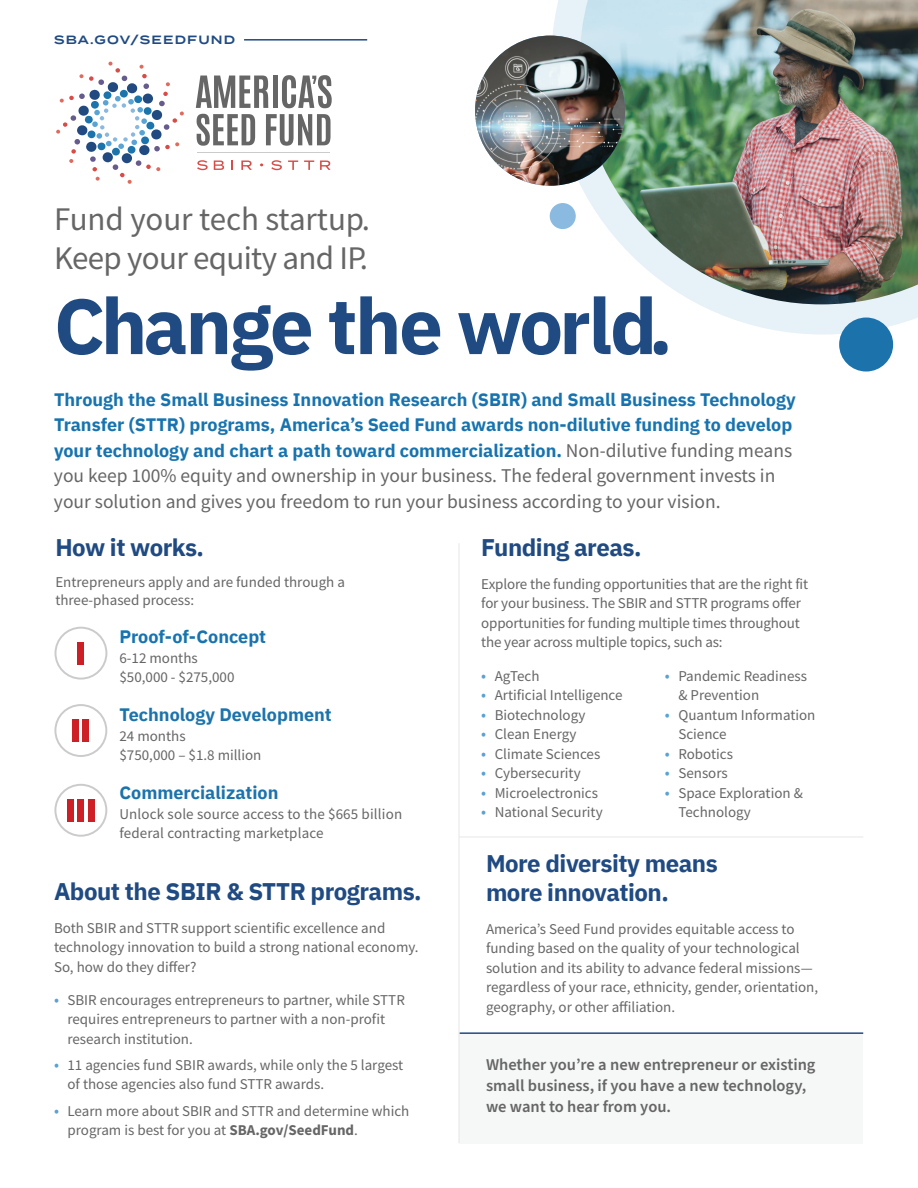
<style>
.page{position:relative;width:918px;height:1188px;background:#fff}
.page>*{position:absolute;margin:0;border:0;box-sizing:border-box;transform-origin:0 0}
.t1{font:700 78px "IBM Plex Sans";letter-spacing:-.03em;color:#1f4a82}
.t2{font:33px/39px "Source Sans Pro";letter-spacing:-.02em;color:#666}
.t3{font:700 24px/28.8px "IBM Plex Sans";letter-spacing:-.02em;color:#1f4a82}
.t4{font:19.5px/25.5px "Source Sans Pro";color:#666}
.t5{font:700 18px/25.5px "IBM Plex Sans";color:#1773af}
.t6{font:700 18px "IBM Plex Sans";color:#1c73ac}
.t7{font:600 16.5px/21px "Source Sans Pro";color:#666}
.t8{font:15px/19.5px "Source Sans Pro";color:#666}
.t9{font:600 12px "Termina";letter-spacing:.1em;color:#1f4a82}
.s1{font-family:"Source Sans Pro";font-weight:400;font-size:19.5px;color:#666}
.s2{font-size:16.5px;color:#59a2d3}
.s3{font-weight:700}
</style>
<div class="page">
<svg style="left:56px;top:62px;width:128px;height:122px"></svg>
<svg style="left:196px;top:76px;width:72px;height:32px"></svg>
<hr style="left:273px;top:76px;width:4px;height:32px;background:#666">
<svg style="left:282px;top:75px;width:50px;height:33px"></svg>
<svg style="left:197px;top:114px;width:58px;height:32px"></svg>
<svg style="left:266px;top:114px;width:65px;height:32px"></svg>
<svg style="left:197px;top:160px;width:11px;height:10px"></svg>
<svg style="left:214px;top:161px;width:10px;height:9px"></svg>
<svg style="left:241px;top:161px;width:11px;height:9px"></svg>
<svg style="left:271px;top:160px;width:11px;height:10px"></svg>
<svg style="left:288px;top:161px;width:10px;height:9px"></svg>
<svg style="left:304px;top:161px;width:10px;height:9px"></svg>
<svg style="left:320px;top:161px;width:11px;height:9px"></svg>
<hr style="left:197px;top:152px;width:133px;height:1px;background:#cbcbcb">
<hr style="left:244px;top:39px;width:123px;height:2px;background:#1f4a82">
<img style="left:551px;top:0;width:367px;height:335px">
<div style="left:459px;top:1034px;width:404px;height:109px;background:#f6f7f7"></div>
<img style="left:475px;top:36px;width:150px;height:150px;border-radius:75px">
<hr style="left:459px;top:837px;width:404px;height:1px;background:#e6e7e6">
<hr style="left:459px;top:1032px;width:404px;height:2px;background:#1f4a82">
<hr style="left:459px;top:543px;width:1px;height:600px;background:#e6e7e6">
<div style="left:55px;top:627px;width:52px;height:53px;border:2px solid #cbcbcb;border-radius:50%"></div>
<div style="left:78px;top:642px;width:6px;height:23px;background:#cd2026"></div>
<div style="left:54px;top:704px;width:53px;height:53px;border:2px solid #cbcbcb;border-radius:50%"></div>
<div style="left:73px;top:719px;width:6px;height:23px;background:#cd2026"></div>
<div style="left:83px;top:719px;width:6px;height:23px;background:#cd2026"></div>
<div style="left:54px;top:784px;width:53px;height:53px;border:2px solid #cbcbcb;border-radius:50%"></div>
<div style="left:68px;top:799px;width:6px;height:23px;background:#cd2026"></div>
<div style="left:78px;top:799px;width:6px;height:23px;background:#cd2026"></div>
<div style="left:88px;top:799px;width:6px;height:23px;background:#cd2026"></div>
<div style="left:550px;top:203px;width:26px;height:26px;background:#8abadf;border-radius:50%"></div>
<div style="left:839px;top:318px;width:54px;height:54px;background:#1c73ac;border-radius:50%"></div>
<p class="t9" style="left:54px;top:31px;width:183px">SBA.GOV/SEEDFUND</p>
<h1 class="t2" style="left:54px;top:199px;width:318px">Fund your tech startup.<br>Keep your equity and IP.</h1>
<h1 class="t1" style="left:54px;top:264px;width:620px">Change the world.</h1>
<p class="t5" style="left:54px;top:385px;width:743px">Through the Small Business Innovation Research (SBIR) and Small Business Technology<br>Transfer (STTR) programs, America’s Seed Fund awards non-dilutive funding to develop your technology and chart a path toward commercialization. <span class="s1">Non-dilutive funding means</span></p>
<p class="t4" style="left:54px;top:463px;width:723px">you keep 100% equity and ownership in your business. The federal government invests in your solution and gives you freedom to run your business according to your vision.</p>
<h2 class="t3" style="left:55px;top:531px;width:150px">How it works.</h2>
<p class="t8" style="left:55px;top:573px;width:291px;line-height:18px">Entrepreneurs apply and are funded through a three-phased process:</p>
<p class="t5" style="left:119px;top:623px;width:148px">Proof-of-Concept</p>
<p class="t8" style="left:119px;top:648px;width:117px">6-12 months $50,000 - $275,000</p>
<p class="t6" style="left:119px;top:700px;width:214px">Technology Development</p>
<p class="t8" style="left:119px;top:726px;width:144px">24 months<br>$750,000 – $1.8 million</p>
<p class="t6" style="left:119px;top:778px;width:161px">Commercialization</p>
<p class="t8" style="left:119px;top:804px;width:284px">Unlock sole source access to the $665 billion federal contracting marketplace</p>
<h2 class="t3" style="left:481px;top:531px;width:162px">Funding areas.</h2>
<p class="t8" style="left:481px;top:574px;width:328px">Explore the funding opportunities that are the right fit for your business. The SBIR and STTR programs offer opportunities for funding multiple times throughout the year across multiple topics, such as:</p>
<p class="t8" style="left:481px;top:666px;width:60px"><span class="s2">•</span> AgTech</p>
<p class="t8" style="left:481px;top:685px;width:143px"><span class="s2">•</span> Artificial Intelligence</p>
<p class="t8" style="left:481px;top:705px;width:106px"><span class="s2">•</span> Biotechnology</p>
<p class="t8" style="left:481px;top:724px;width:97px"><span class="s2">•</span> Clean Energy</p>
<p class="t8" style="left:481px;top:744px;width:121px"><span class="s2">•</span> Climate Sciences</p>
<p class="t8" style="left:481px;top:763px;width:101px"><span class="s2">•</span> Cybersecurity</p>
<p class="t8" style="left:481px;top:783px;width:118px"><span class="s2">•</span> Microelectronics</p>
<p class="t8" style="left:481px;top:802px;width:123px"><span class="s2">•</span> National Security</p>
<p class="t8" style="left:678px;top:666px;width:130px;text-indent:-14px"><span class="s2">•</span> Pandemic Readiness &amp; Prevention</p>
<p class="t8" style="left:678px;top:705px;width:139px;text-indent:-14px"><span class="s2">•</span> Quantum Information<br>Science</p>
<p class="t8" style="left:665px;top:744px;width:70px"><span class="s2">•</span> Robotics</p>
<p class="t8" style="left:665px;top:763px;width:64px"><span class="s2">•</span> Sensors</p>
<p class="t8" style="left:678px;top:783px;width:126px;text-indent:-14px"><span class="s2">•</span> Space Exploration &amp;<br>Technology</p>
<h2 class="t3" style="left:486px;top:847px;width:233px">More diversity means more innovation.</h2>
<p class="t8" style="left:486px;top:919px;width:334px">America’s Seed Fund provides equitable access to funding based on the quality of your technological solution and its ability to advance federal missions— regardless of your race, ethnicity, gender, orientation, geography, or other affiliation.</p>
<h2 class="t3" style="left:54px;top:875px;width:369px">About the SBIR &amp; STTR programs.</h2>
<p class="t8" style="left:54px;top:918px;width:366px">Both SBIR and STTR support scientific excellence and technology innovation to build a strong national economy.<br>So, how do they differ?</p>
<p class="t8" style="left:68px;top:990px;width:339px;text-indent:-14px"><span class="s2">•</span> SBIR encourages entrepreneurs to partner, while STTR requires entrepreneurs to partner with a non-profit research institution.</p>
<p class="t8" style="left:68px;top:1055px;width:337px;text-indent:-14px"><span class="s2">•</span> 11 agencies fund SBIR awards, while only the 5 largest of those agencies also fund STTR awards.</p>
<p class="t8" style="left:68px;top:1101px;width:343px;text-indent:-14px"><span class="s2">•</span> Learn more about SBIR and STTR and determine which program is best for you at <span class="s3">SBA.gov/SeedFund</span>.</p>
<p class="t7" style="left:486px;top:1055px;width:331px">Whether you’re a new entrepreneur or existing small business, if you have a new technology, we want to hear from you.</p>
</div>
